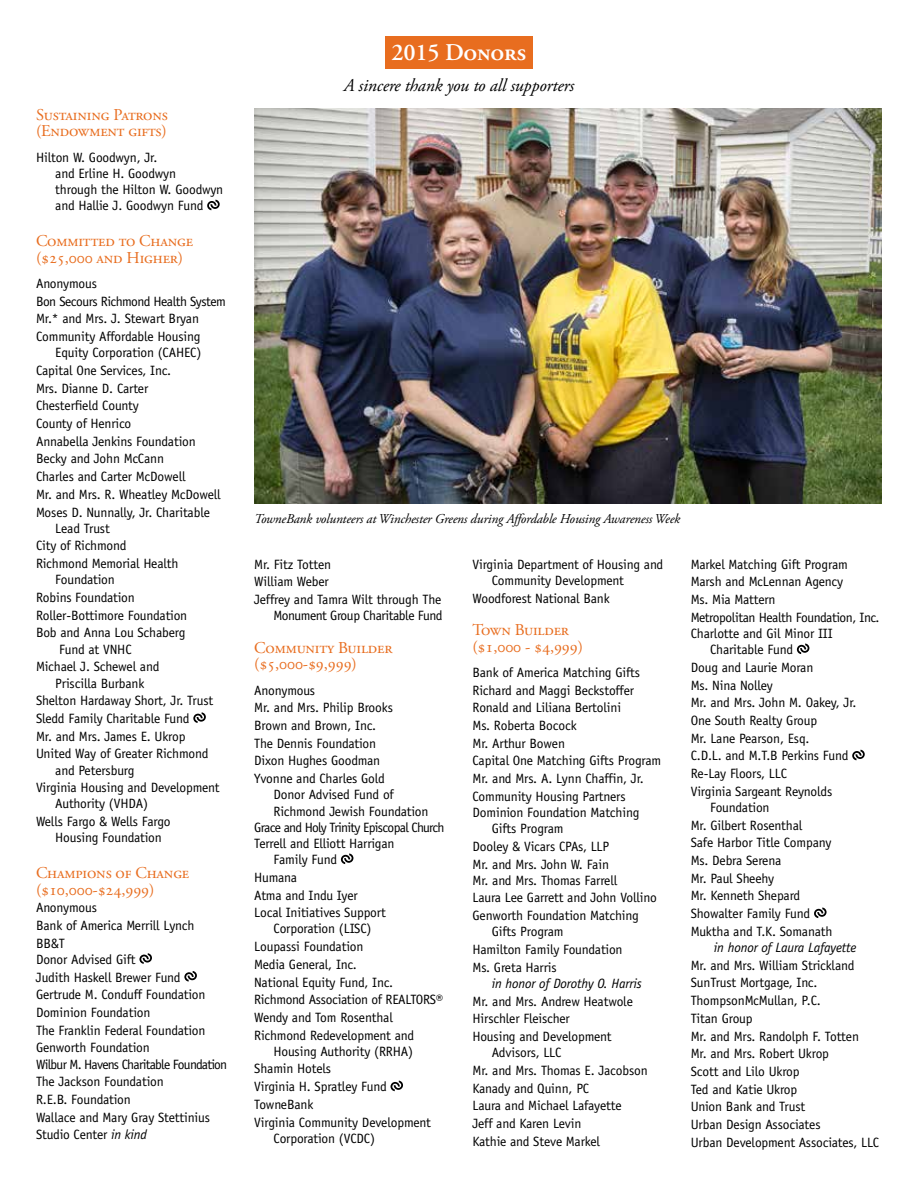
<style>
.page{position:relative;width:918px;height:1188px;background:#fff}
.page>*{position:absolute;margin:0;border:0;box-sizing:border-box;transform-origin:0 0}
.t1{font:600 24px "Adobe Garamond Pro";letter-spacing:-.01em;color:#fff}
.t2{font:italic 18px "Adobe Garamond Pro";letter-spacing:-.01em;color:#000}
.t3{font:16.5px/16.5px "Adobe Garamond Pro";letter-spacing:-.01em;color:#e86d1f}
.t4{font:13.5px/17.7px "Officina Sans";letter-spacing:-.01em;color:#000}
.t5{font:13.5px/17.7px "Officina Sans";letter-spacing:-.03em;color:#000}
.t6{font:italic 13.5px "Adobe Garamond Pro";letter-spacing:-.01em;color:#000}
.t7{font:italic 13.5px "Officina Sans";letter-spacing:-.01em;color:#000}
.t8{font:13.5px "Officina Sans";letter-spacing:-.05em;color:#000}
.s1{font-style:italic}
</style>
<div class="page">
<div style="left:385px;top:36px;width:148px;height:32px;background:#e86d1f"></div>
<svg style="left:207px;top:200px;width:13px;height:10px"></svg>
<svg style="left:193px;top:712px;width:13px;height:11px"></svg>
<svg style="left:139px;top:953px;width:13px;height:11px"></svg>
<svg style="left:184px;top:971px;width:13px;height:11px"></svg>
<svg style="left:341px;top:854px;width:12px;height:10px"></svg>
<svg style="left:391px;top:1081px;width:12px;height:10px"></svg>
<svg style="left:797px;top:644px;width:12px;height:10px"></svg>
<svg style="left:852px;top:750px;width:13px;height:10px"></svg>
<svg style="left:814px;top:908px;width:13px;height:10px"></svg>
<img style="left:254px;top:108px;width:628px;height:396px">
<p class="t3" style="left:36px;top:107px;width:133px">Sustaining Patrons (Endowment gifts)</p>
<p class="t4" style="left:55px;top:149px;width:170px;line-height:16.2px;text-indent:-19px">Hilton W. Goodwyn, Jr.<br>and Erline H. Goodwyn<br>through the Hilton W. Goodwyn and Hallie J. Goodwyn Fund</p>
<p class="t3" style="left:36px;top:233px;width:159px">Committed to Change ($25,000 and Higher)</p>
<p class="t4" style="left:36px;top:275px;width:191px">Anonymous<br>Bon Secours Richmond Health System<br>Mr.* and Mrs. J. Stewart Bryan<br>Community Affordable Housing</p>
<p class="t4" style="left:36px;top:344px;width:186px;text-indent:19px">Equity Corporation (CAHEC)<br>Capital One Services, Inc.<br>Mrs. Dianne D. Carter<br>Chesterfield County<br>County of Henrico<br>Annabella Jenkins Foundation<br>Becky and John McCann<br>Charles and Carter McDowell<br>Mr. and Mrs. R. Wheatley McDowell<br>Moses D. Nunnally, Jr. Charitable</p>
<p class="t4" style="left:36px;top:519px;width:144px;text-indent:19px">Lead Trust<br>City of Richmond<br>Richmond Memorial Health</p>
<p class="t4" style="left:36px;top:571px;width:153px;text-indent:19px">Foundation<br>Robins Foundation<br>Roller-Bottimore Foundation<br>Bob and Anna Lou Schaberg</p>
<p class="t4" style="left:36px;top:640px;width:125px;text-align:center">Fund at VNHC<br>Michael J. Schewel and</p>
<p class="t4" style="left:36px;top:674px;width:179px;text-indent:19px">Priscilla Burbank<br>Shelton Hardaway Short, Jr. Trust<br>Sledd Family Charitable Fund<br>Mr. and Mrs. James E. Ukrop<br>United Way of Greater Richmond</p>
<p class="t4" style="left:36px;top:761px;width:185px;text-indent:19px">and Petersburg<br>Virginia Housing and Development</p>
<p class="t4" style="left:36px;top:795px;width:136px;text-align:center">Authority (VHDA)<br>Wells Fargo &amp; Wells Fargo</p>
<p class="t4" style="left:55px;top:829px;width:108px">Housing Foundation</p>
<p class="t3" style="left:36px;top:865px;width:155px">Champions of Change ($10,000-$24,999)</p>
<p class="t4" style="left:36px;top:899px;width:160px">Anonymous<br>Bank of America Merrill Lynch<br>BB&amp;T</p>
<p class="t4" style="left:36px;top:950px;width:171px">Donor Advised Gift<br>Judith Haskell Brewer Fund<br>Gertrude M. Conduff Foundation<br>Dominion Foundation<br>The Franklin Federal Foundation<br>Genworth Foundation</p>
<p class="t4" style="left:36px;top:1055px;width:193px">Wilbur M. Havens Charitable Foundation<br>The Jackson Foundation<br>R.E.B. Foundation<br>Wallace and Mary Gray Stettinius<br>Studio Center <span class="s1">in kind</span></p>
<h1 class="t1" style="left:392px;top:38px;width:136px">2015 Donors</h1>
<h2 class="t2" style="left:344px;top:75px;width:232px">A sincere thank you to all supporters</h2>
<p class="t6" style="left:254px;top:510px;width:428px">TowneBank volunteers at Winchester Greens during Affordable Housing Awareness Week</p>
<p class="t4" style="left:254px;top:555px;width:189px">Mr. Fitz Totten<br>William Weber<br>Jeffrey and Tamra Wilt through The</p>
<p class="t5" style="left:274px;top:607px;width:171px">Monument Group Charitable Fund</p>
<p class="t3" style="left:254px;top:640px;width:140px">Community Builder ($5,000-$9,999)</p>
<p class="t4" style="left:254px;top:681px;width:140px">Anonymous<br>Mr. and Mrs. Philip Brooks<br>Brown and Brown, Inc.<br>The Dennis Foundation<br>Dixon Hughes Goodman<br>Yvonne and Charles Gold</p>
<p class="t4" style="left:274px;top:786px;width:122px">Donor Advised Fund of</p>
<p class="t4" style="left:274px;top:802px;width:156px">Richmond Jewish Foundation</p>
<p class="t8" style="left:254px;top:819px;width:192px">Grace and Holy Trinity Episcopal Church</p>
<p class="t4" style="left:254px;top:835px;width:142px">Terrell and Elliott Harrigan</p>
<p class="t4" style="left:274px;top:851px;width:65px">Family Fund</p>
<p class="t4" style="left:254px;top:868px;width:133px">Humana<br>Atma and Indu Iyer<br>Local Initiatives Support</p>
<p class="t4" style="left:254px;top:920px;width:190px;text-indent:19px">Corporation (LISC)<br>Loupassi Foundation<br>Media General, Inc.<br>National Equity Fund, Inc.<br>Richmond Association of REALTORS®<br>Wendy and Tom Rosenthal<br>Richmond Redevelopment and</p>
<p class="t4" style="left:254px;top:1042px;width:178px;text-indent:19px">Housing Authority (RRHA)<br>Shamin Hotels<br>Virginia H. Spratley Fund<br>TowneBank<br>Virginia Community Development</p>
<p class="t4" style="left:274px;top:1129px;width:103px">Corporation (VCDC)</p>
<p class="t4" style="left:492px;top:556px;width:173px;line-height:16.2px;text-indent:-19px">Virginia Department of Housing and<br>Community Development</p>
<p class="t4" style="left:473px;top:589px;width:139px">Woodforest National Bank</p>
<p class="t3" style="left:472px;top:622px;width:112px">Town Builder ($1,000 - $4,999)</p>
<p class="t4" style="left:472px;top:664px;width:190px">Bank of America Matching Gifts<br>Richard and Maggi Beckstoffer<br>Ronald and Liliana Bertolini<br>Ms. Roberta Bocock<br>Mr. Arthur Bowen<br>Capital One Matching Gifts Program<br>Mr. and Mrs. A. Lynn Chaffin, Jr.<br>Community Housing Partners</p>
<p class="t4" style="left:492px;top:804px;width:149px;line-height:16.2px;text-indent:-19px">Dominion Foundation Matching<br>Gifts Program</p>
<p class="t4" style="left:472px;top:838px;width:138px">Dooley &amp; Vicars CPAs, LLP<br>Mr. and Mrs. John W. Fain</p>
<p class="t4" style="left:472px;top:871px;width:186px">Mr. and Mrs. Thomas Farrell<br>Laura Lee Garrett and John Vollino<br>Genworth Foundation Matching</p>
<p class="t4" style="left:472px;top:923px;width:152px;text-indent:19px">Gifts Program<br>Hamilton Family Foundation<br>Ms. Greta Harris</p>
<p class="t7" style="left:492px;top:976px;width:151px">in honor of Dorothy O. Harris</p>
<p class="t4" style="left:472px;top:992px;width:162px">Mr. and Mrs. Andrew Heatwole<br>Hirschler Fleischer<br>Housing and Development</p>
<p class="t4" style="left:472px;top:1044px;width:177px;text-indent:19px">Advisors, LLC<br>Mr. and Mrs. Thomas E. Jacobson<br>Kanady and Quinn, PC<br>Laura and Michael Lafayette<br>Jeff and Karen Levin<br>Kathie and Steve Markel</p>
<p class="t5" style="left:691px;top:555px;width:190px">Markel Matching Gift Program<br>Marsh and McLennan Agency<br>Ms. Mia Mattern<br>Metropolitan Health Foundation, Inc.</p>
<p class="t4" style="left:710px;top:625px;width:124px;line-height:16.2px;text-indent:-19px">Charlotte and Gil Minor III<br>Charitable Fund</p>
<p class="t4" style="left:691px;top:658px;width:167px">Doug and Laurie Moran<br>Ms. Nina Nolley<br>Mr. and Mrs. John M. Oakey, Jr.<br>One South Realty Group<br>Mr. Lane Pearson, Esq.<br>C.D.L. and M.T.B Perkins Fund<br>Re-Lay Floors, LLC<br>Virginia Sargeant Reynolds</p>
<p class="t4" style="left:691px;top:799px;width:143px;text-indent:19px">Foundation<br>Mr. Gilbert Rosenthal<br>Safe Harbor Title Company<br>Ms. Debra Serena<br>Mr. Paul Sheehy<br>Mr. Kenneth Shepard<br>Showalter Family Fund<br>Muktha and T.K. Somanath</p>
<p class="t7" style="left:714px;top:940px;width:144px">in honor of Laura Lafayette</p>
<p class="t4" style="left:691px;top:956px;width:190px">Mr. and Mrs. William Strickland<br>SunTrust Mortgage, Inc.<br>ThompsonMcMullan, P.C.<br>Titan Group<br>Mr. and Mrs. Randolph F. Totten<br>Mr. and Mrs. Robert Ukrop<br>Scott and Lilo Ukrop<br>Ted and Katie Ukrop<br>Union Bank and Trust<br>Urban Design Associates<br>Urban Development Associates, LLC</p>
</div>
